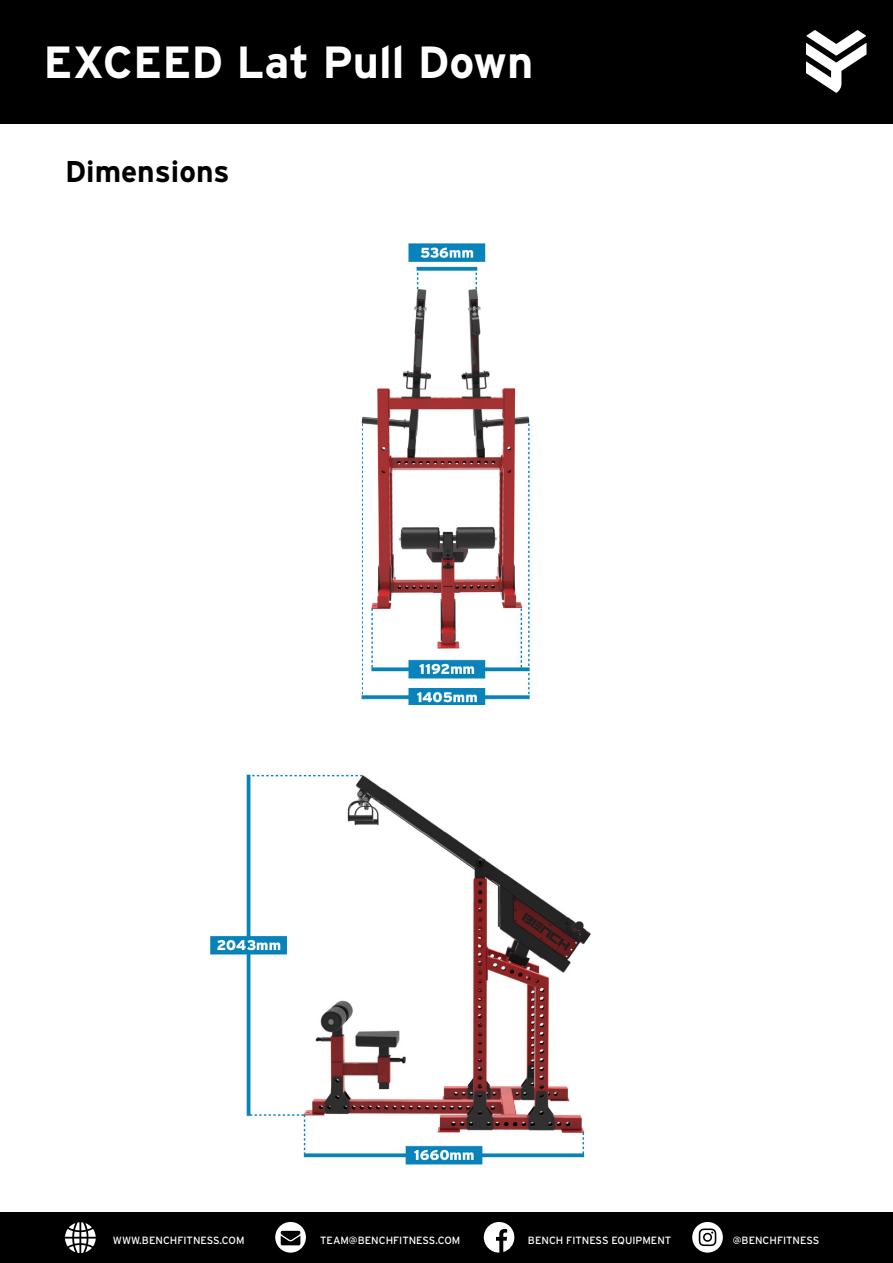
<style>
.page{position:relative;width:893px;height:1263px;background:#fff}
.page>*{position:absolute;margin:0;border:0;box-sizing:border-box;transform-origin:0 0}
.t1{font:700 45px "Interstate";color:#fff}
.t2{font:700 30px "Interstate";color:#000}
.t3{font:10.5px "Interstate";color:#fff}
</style>
<div class="page">
<div style="left:0;top:0;width:893px;height:123px;background:#000"></div>
<div style="left:0;top:1212px;width:893px;height:51px;background:#000"></div>
<svg style="left:275px;top:1222px;width:31px;height:30px"></svg>
<svg style="left:484px;top:1222px;width:31px;height:30px"></svg>
<svg style="left:692px;top:1222px;width:31px;height:30px"></svg>
<svg style="left:65px;top:1222px;width:31px;height:31px"></svg>
<svg style="left:806px;top:30px;width:60px;height:63px"></svg>
<img style="left:361px;top:243px;width:171px;height:462px">
<img style="left:210px;top:774px;width:381px;height:391px">
<h1 class="t1" style="left:44px;top:37px;width:491px">EXCEED Lat Pull Down</h1>
<h2 class="t2" style="left:65px;top:155px;width:166px">Dimensions</h2>
<p class="t3" style="left:113px;top:1235px;width:133px">WWW.BENCHFITNESS.COM</p>
<p class="t3" style="left:320px;top:1235px;width:142px">TEAM@BENCHFITNESS.COM</p>
<p class="t3" style="left:528px;top:1235px;width:145px">BENCH FITNESS EQUIPMENT</p>
<p class="t3" style="left:733px;top:1235px;width:88px">@BENCHFITNESS</p>
</div>
